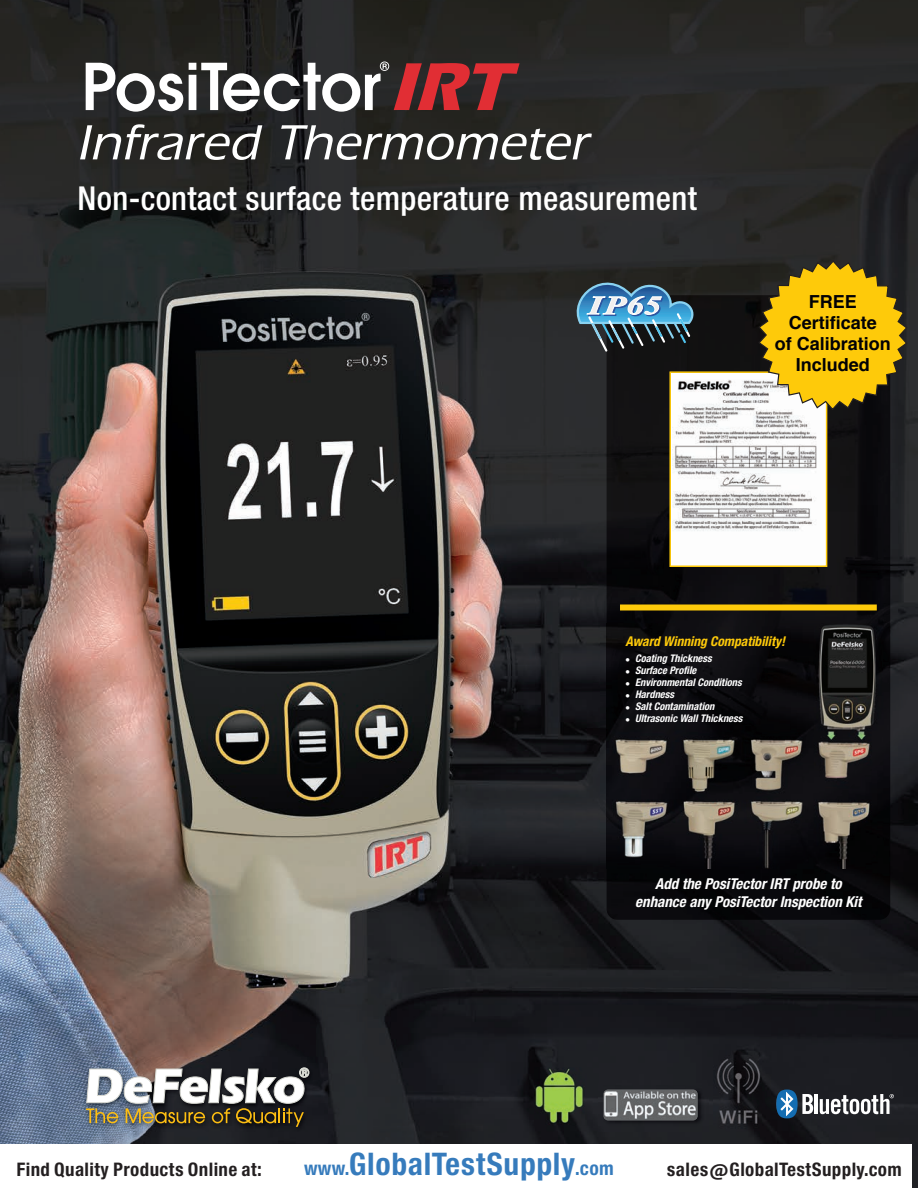
<style>
.page{position:relative;width:918px;height:1188px;background:#fff}
.page>*{position:absolute;margin:0;border:0;box-sizing:border-box;transform-origin:0 0}
.t1{font:italic 500 51.15px "Itc Eras";color:#fff}
.t2{font:500 condensed 33px "Helvetica Neue";letter-spacing:.01em;color:#fff}
.t3{font:29.7px "Europa Gro Nr 2 SBOP Bol Con";letter-spacing:.02em;color:#367bbc}
.t4{font:700 18px/21px "Helvetica";color:#020105;text-align:center}
.t5{font:17.85px "Europa Gro Nr 2 SBOP Bol Con";letter-spacing:.02em;color:#231f20}
.t6{font:italic 700 condensed 15px/18px "Helvetica Neue";color:#fff;text-align:center}
.t7{font:italic 700 condensed 13.5px "Helvetica Neue";color:#feca0a}
.t8{font:italic 700 condensed 10.5px "Helvetica Neue";color:#fff}
.s1{font-size:18.3px}
</style>
<div class="page">
<img style="left:0;top:0;width:918px;height:1188px">
<img style="left:535px;top:1067px;width:49px;height:58px">
<img style="left:713px;top:1056px;width:49px;height:73px">
<img style="left:599px;top:1084px;width:109px;height:48px">
<div style="left:604px;top:1089px;width:94px;height:32px;background:#626466;border-radius:5px"></div>
<img style="left:604px;top:1091px;width:94px;height:28px">
<img style="left:71px;top:1057px;width:256px;height:88px">
<svg style="left:86px;top:1068px;width:223px;height:59px"></svg>
<svg style="left:86px;top:63px;width:97px;height:49px"></svg>
<svg style="left:189px;top:62px;width:331px;height:50px"></svg>
<img style="left:607px;top:295px;width:283px;height:625px">
<div style="left:620px;top:604px;width:257px;height:6px;background:#feca0a"></div>
<div style="left:671px;top:373px;width:155px;height:193px;background:#fff"></div>
<img style="left:673px;top:380px;width:144px;height:151px">
<div style="left:669px;top:371px;width:158px;height:196px;border:2px solid #feca0a"></div>
<svg style="left:758px;top:260px;width:150px;height:150px;background:#c19e1d"></svg>
<hr style="left:815px;top:1094px;width:3px;height:20px;background:#fff">
<svg style="left:776px;top:1090px;width:37px;height:28px"></svg>
<svg style="left:820px;top:1094px;width:74px;height:20px"></svg>
<hr style="left:571px;top:323px;width:128px;height:1px;background:#49b6e6">
<hr style="left:571px;top:322px;width:128px;height:1px;background:#49b6e6">
<hr style="left:571px;top:321px;width:128px;height:1px;background:#49b6e6">
<hr style="left:571px;top:320px;width:128px;height:1px;background:#48b5e5">
<hr style="left:571px;top:319px;width:128px;height:1px;background:#4ab3e4">
<hr style="left:571px;top:318px;width:128px;height:1px;background:#46b0e1">
<hr style="left:571px;top:317px;width:128px;height:1px;background:#40aee0">
<hr style="left:571px;top:316px;width:128px;height:1px;background:#3babde">
<hr style="left:571px;top:315px;width:128px;height:1px;background:#3aa9dc">
<hr style="left:571px;top:314px;width:128px;height:1px;background:#35a6da">
<hr style="left:571px;top:313px;width:128px;height:1px;background:#38a4d8">
<hr style="left:571px;top:312px;width:128px;height:1px;background:#38a0d6">
<hr style="left:571px;top:311px;width:128px;height:1px;background:#3a9ed3">
<hr style="left:571px;top:310px;width:128px;height:1px;background:#379bd2">
<hr style="left:571px;top:309px;width:128px;height:1px;background:#3798cf">
<hr style="left:571px;top:308px;width:128px;height:1px;background:#3994cb">
<hr style="left:571px;top:307px;width:128px;height:1px;background:#3491c9">
<hr style="left:571px;top:306px;width:128px;height:1px;background:#348ec7">
<hr style="left:571px;top:305px;width:128px;height:1px;background:#388ac4">
<hr style="left:571px;top:304px;width:128px;height:1px;background:#3888c2">
<hr style="left:571px;top:303px;width:128px;height:1px;background:#3684bf">
<hr style="left:571px;top:302px;width:128px;height:1px;background:#3581bb">
<hr style="left:571px;top:301px;width:128px;height:1px;background:#337eba">
<hr style="left:571px;top:300px;width:128px;height:1px;background:#2a7bb6">
<hr style="left:571px;top:299px;width:128px;height:1px;background:#2c78b4">
<hr style="left:571px;top:298px;width:128px;height:1px;background:#2674b1">
<hr style="left:571px;top:297px;width:128px;height:1px;background:#2771af">
<hr style="left:571px;top:296px;width:128px;height:1px;background:#296dab">
<hr style="left:571px;top:295px;width:128px;height:1px;background:#266aa9">
<hr style="left:571px;top:294px;width:128px;height:1px;background:#2a67a6">
<hr style="left:571px;top:293px;width:128px;height:1px;background:#2d64a3">
<hr style="left:571px;top:292px;width:128px;height:1px;background:#2a609f">
<hr style="left:571px;top:291px;width:128px;height:1px;background:#285c9c">
<hr style="left:571px;top:290px;width:128px;height:1px;background:#205797">
<hr style="left:571px;top:289px;width:128px;height:1px;background:#1e5594">
<hr style="left:571px;top:288px;width:128px;height:1px;background:#1c5190">
<hr style="left:571px;top:287px;width:128px;height:1px;background:#204c8c">
<hr style="left:571px;top:286px;width:128px;height:1px;background:#1e498a">
<hr style="left:571px;top:285px;width:128px;height:1px;background:#1c4586">
<hr style="left:571px;top:284px;width:128px;height:1px;background:#1d4384">
<div style="left:571px;top:277px;width:128px;height:7px;background:#24231f"></div>
<svg style="left:577px;top:266px;width:116px;height:86px"></svg>
<img style="left:601px;top:623px;width:288px;height:245px">
<div style="left:0;top:1145px;width:911px;height:43px;background:#fff"></div>
<h1 class="t1" style="left:76px;top:125px;width:520px">Infrared Thermometer</h1>
<h2 class="t2" style="left:78px;top:187px;width:621px">Non-contact surface temperature measurement</h2>
<h3 class="t4" style="left:775px;top:292px;width:118px">FREE<br>Certificate<br>of Calibration<br>Included</h3>
<p class="t7" style="left:625px;top:636px;width:161px">Award Winning Compatibility!</p>
<p class="t8" style="left:625px;top:655px;width:88px">● Coating Thickness</p>
<p class="t8" style="left:625px;top:667px;width:73px">● Surface Profile</p>
<p class="t8" style="left:625px;top:679px;width:118px">● Environmental Conditions</p>
<p class="t8" style="left:625px;top:691px;width:50px">● Hardness</p>
<p class="t8" style="left:625px;top:703px;width:91px">● Salt Contamination</p>
<p class="t8" style="left:625px;top:715px;width:119px">● Ultrasonic Wall Thickness</p>
<h3 class="t6" style="left:635px;top:876px;width:228px">Add the PosiTector IRT probe to enhance any PosiTector Inspection Kit</h3>
<h3 class="t5" style="left:16px;top:1159px;width:247px">Find Quality Products Online at:</h3>
<h3 class="t3" style="left:304px;top:1147px;width:311px"><span class="s1">www.</span>GlobalTestSupply<span class="s1">.com</span></h3>
<h3 class="t5" style="left:667px;top:1159px;width:236px">sales@GlobalTestSupply.com</h3>
</div>
